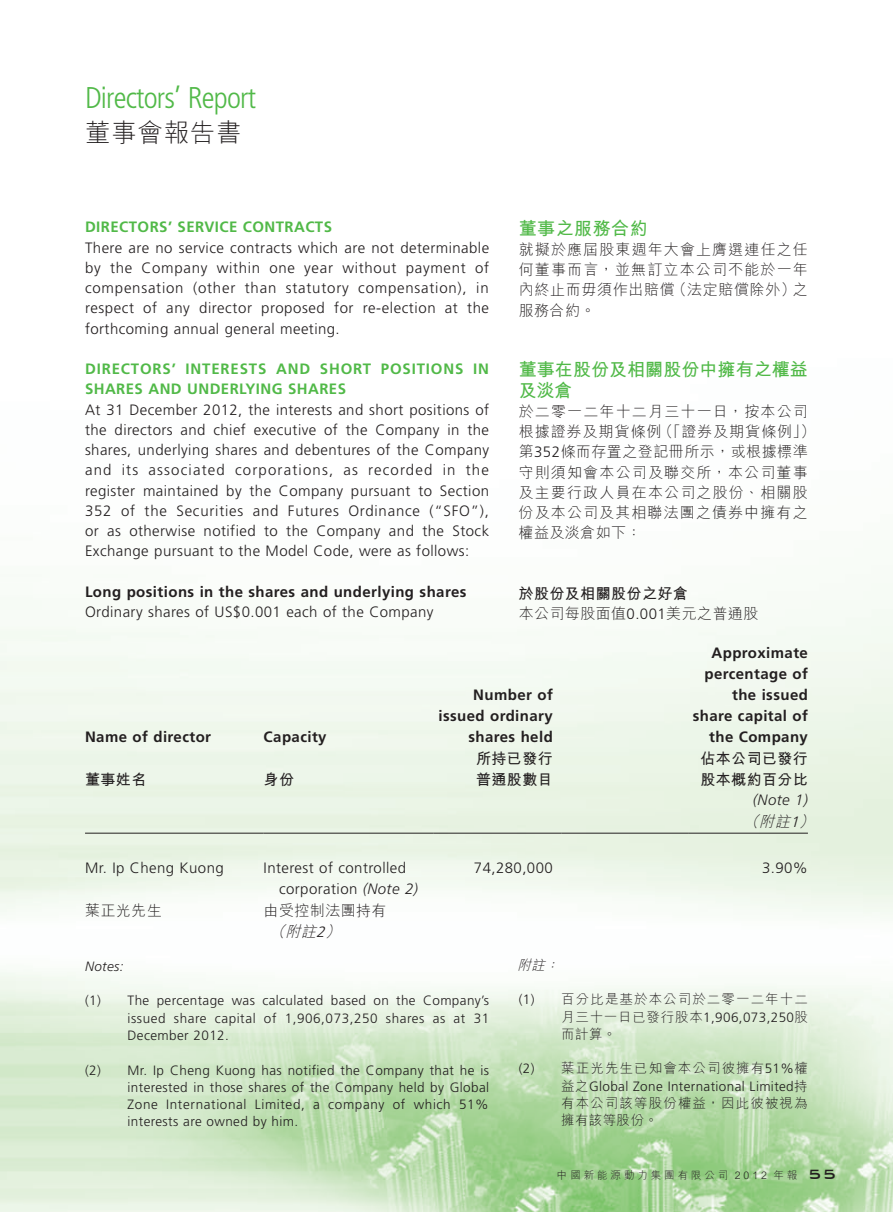
<style>
.page{position:relative;width:893px;height:1212px;background:#fff}
.page>*{position:absolute;margin:0;border:0;box-sizing:border-box;transform-origin:0 0}
.t1{font:300 condensed 30px "Frutiger LT Std";letter-spacing:-.025em;color:#51b948}
.t2{font:300 25.5px "M Hei HK";letter-spacing:.03em;color:#231f20}
.t3{font:700 18px/20.2px "M Hei HK";letter-spacing:.005em;color:#51b948}
.t4{font:700 18px "M Hei HK";letter-spacing:.03em;color:#51b948}
.t5{font:300 15px/20.2px "Frutiger LT Std";letter-spacing:.03em;color:#231f20;text-align:justify}
.t6{font:300 15px/20.2px "M Hei HK";letter-spacing:.075em;color:#231f20;text-align:justify}
.t7{font:700 15px/21px "Frutiger LT Std";letter-spacing:.03em;color:#231f20;text-align:right}
.t8{font:700 15px/20.2px "Frutiger LT Std";letter-spacing:.055em;color:#51b948}
.t9{font:300 15px/21px "M Hei HK";letter-spacing:.03em;color:#231f20}
.t10{font:700 15px/21px "M Hei HK";letter-spacing:.03em;color:#231f20}
.t11{font:700 15px "Frutiger LT Std";letter-spacing:.03em;color:#51b948}
.t12{font:italic 300 15px "Frutiger LT Std";color:#231f20}
.t13{font:italic 300 15px "M Hei HK";color:#231f20}
.t14{font:300 13.5px/17.2px "Frutiger LT Std";letter-spacing:.03em;color:#231f20;text-align:justify}
.t15{font:300 13.5px/17.2px "M Hei HK";letter-spacing:.08em;color:#231f20}
.t16{font:italic 300 13.5px "Frutiger LT Std";letter-spacing:.03em;color:#231f20}
.t17{font:italic 300 13.5px "M Hei HK";color:#231f20}
.t18{font:300 10.5px "M Hei HK";letter-spacing:.28em;color:#231f20}
.s1{font-family:"Frutiger LT Std"}
.s2{font-weight:700}
.s3{font-style:italic}
.s4{font-family:"Frutiger LT Std";font-style:italic}
.s5{font-family:"M Hei HK"}
.s6{font-family:"Bank Gothic BT";font-weight:500;font-size:18px}
</style>
<div class="page">
<img style="left:0;top:609px;width:893px;height:603px">
<hr style="left:85px;top:833px;width:179px;height:1px;background:#231f20">
<hr style="left:264px;top:833px;width:170px;height:1px;background:#231f20">
<hr style="left:434px;top:833px;width:127px;height:1px;background:#231f20">
<hr style="left:561px;top:833px;width:128px;height:1px;background:#231f20">
<hr style="left:689px;top:833px;width:119px;height:1px;background:#231f20">
<h1 class="t1" style="left:85px;top:80px;width:173px">Directors’ Report</h1>
<h2 class="t2" style="left:85px;top:115px;width:158px">董事會報告書</h2>
<p class="t11" style="left:85px;top:218px;width:248px">DIRECTORS’ SERVICE CONTRACTS</p>
<p class="t5" style="left:85px;top:238px;width:406px">There are no service contracts which are not determinable by the Company within one year without payment of compensation (other than statutory compensation), in respect of any director proposed for re-election at the forthcoming annual general meeting.</p>
<p class="t8" style="left:85px;top:359px;width:405px">DIRECTORS’ INTERESTS AND SHORT POSITIONS IN<br>SHARES AND UNDERLYING SHARES</p>
<p class="t5" style="left:85px;top:400px;width:406px">At 31 December 2012, the interests and short positions of the directors and chief executive of the Company in the shares, underlying shares and debentures of the Company and its associated corporations, as recorded in the register maintained by the Company pursuant to Section 352 of the Securities and Futures Ordinance (“SFO”), or as otherwise notified to the Company and the Stock Exchange pursuant to the Model Code, were as follows:</p>
<p class="t7" style="left:85px;top:581px;width:383px">Long positions in the shares and underlying shares</p>
<p class="t5" style="left:85px;top:602px;width:350px">Ordinary shares of US$0.001 each of the Company</p>
<p class="t4" style="left:519px;top:215px;width:131px">董事之服務合約</p>
<p class="t6" style="left:519px;top:239px;width:291px">就擬於應屆股東週年大會上膺選連任之任何董事而言，並無訂立本公司不能於一年內終止而毋須作出賠償（法定賠償除外）之服務合約。</p>
<p class="t3" style="left:519px;top:358px;width:291px">董事在股份及相關股份中擁有之權益及淡倉</p>
<p class="t6" style="left:519px;top:401px;width:298px;text-align:left">於二零一二年十二月三十一日，按本公司根據證券及期貨條例（「證券及期貨條例」）第<span class="s1">352</span>條而存置之登記冊所示，或根據標準守則須知會本公司及聯交所，本公司董事及主要行政人員在本公司之股份、相關股份及本公司及其相聯法團之債券中擁有之權益及淡倉如下：</p>
<p class="t9" style="left:519px;top:583px;width:241px;line-height:20.2px"><span class="s2">於股份及相關股份之好倉<br></span>本公司每股面值<span class="s1">0.001</span>美元之普通股</p>
<p class="t7" style="left:85px;top:727px;width:128px">Name of director</p>
<p class="t7" style="left:264px;top:727px;width:64px">Capacity</p>
<p class="t10" style="left:85px;top:768px;width:63px">董事姓名</p>
<p class="t10" style="left:264px;top:768px;width:32px">身份</p>
<p class="t7" style="left:438px;top:685px;width:116px">Number of issued ordinary shares held</p>
<p class="t7" style="left:693px;top:643px;width:117px">Approximate percentage of the issued share capital of the Company</p>
<p class="t10" style="left:476px;top:747px;width:78px">所持已發行普通股數目</p>
<p class="t10" style="left:700px;top:747px;width:109px">佔本公司已發行股本概約百分比</p>
<p class="t12" style="left:753px;top:792px;width:57px">(Note 1)</p>
<p class="t13" style="left:744px;top:811px;width:77px">（附註<span class="s1">1</span>）</p>
<p class="t5" style="left:85px;top:858px;width:140px">Mr. Ip Cheng Kuong</p>
<p class="t5" style="left:279px;top:857px;width:140px;line-height:21px;text-indent:-15px">Interest of controlled corporation <span class="s3">(Note 2)</span></p>
<p class="t5" style="left:474px;top:858px;width:80px">74,280,000</p>
<p class="t5" style="left:762px;top:858px;width:47px">3.90%</p>
<p class="t6" style="left:85px;top:899px;width:78px">葉正光先生</p>
<p class="t9" style="left:270px;top:899px;width:118px;text-indent:-6px">由受控制法團持有<span class="s3">（附註</span><span class="s4">2</span><span class="s3">）</span></p>
<p class="t16" style="left:85px;top:958px;width:40px">Notes:</p>
<p class="t14" style="left:128px;top:992px;width:363px;text-indent:-43px">(1) The percentage was calculated based on the Company’s issued share capital of 1,906,073,250 shares as at 31<br>December 2012.</p>
<p class="t14" style="left:128px;top:1061px;width:363px;text-indent:-43px">(2) Mr. Ip Cheng Kuong has notified the Company that he is interested in those shares of the Company held by Global Zone International Limited, a company of which 51% interests are owned by him.</p>
<p class="t17" style="left:517px;top:955px;width:48px">附註：</p>
<p class="t15" style="left:519px;top:990px;width:291px"><span class="s1">(1)</span> 百分比是基於本公司於二零一二年十二</p>
<p class="t14" style="left:561px;top:1008px;width:248px"><span class="s5">月三十一日已發行股本</span>1,906,073,250<span class="s5">股</span></p>
<p class="t15" style="left:561px;top:1025px;width:57px">而計算。</p>
<p class="t15" style="left:519px;top:1059px;width:291px"><span class="s1">(2)</span> 葉正光先生已知會本公司彼擁有<span class="s1">51%</span>權</p>
<p class="t14" style="left:561px;top:1077px;width:248px"><span class="s5">益之</span>Global Zone International Limited<span class="s5">持</span></p>
<p class="t15" style="left:561px;top:1094px;width:248px">有本公司該等股份權益，因此彼被視為擁有該等股份。</p>
<p class="t18" style="left:557px;top:1168px;width:281px">中國新能源動力集團有限公司 2012 年報 <span class="s6">55</span></p>
</div>
